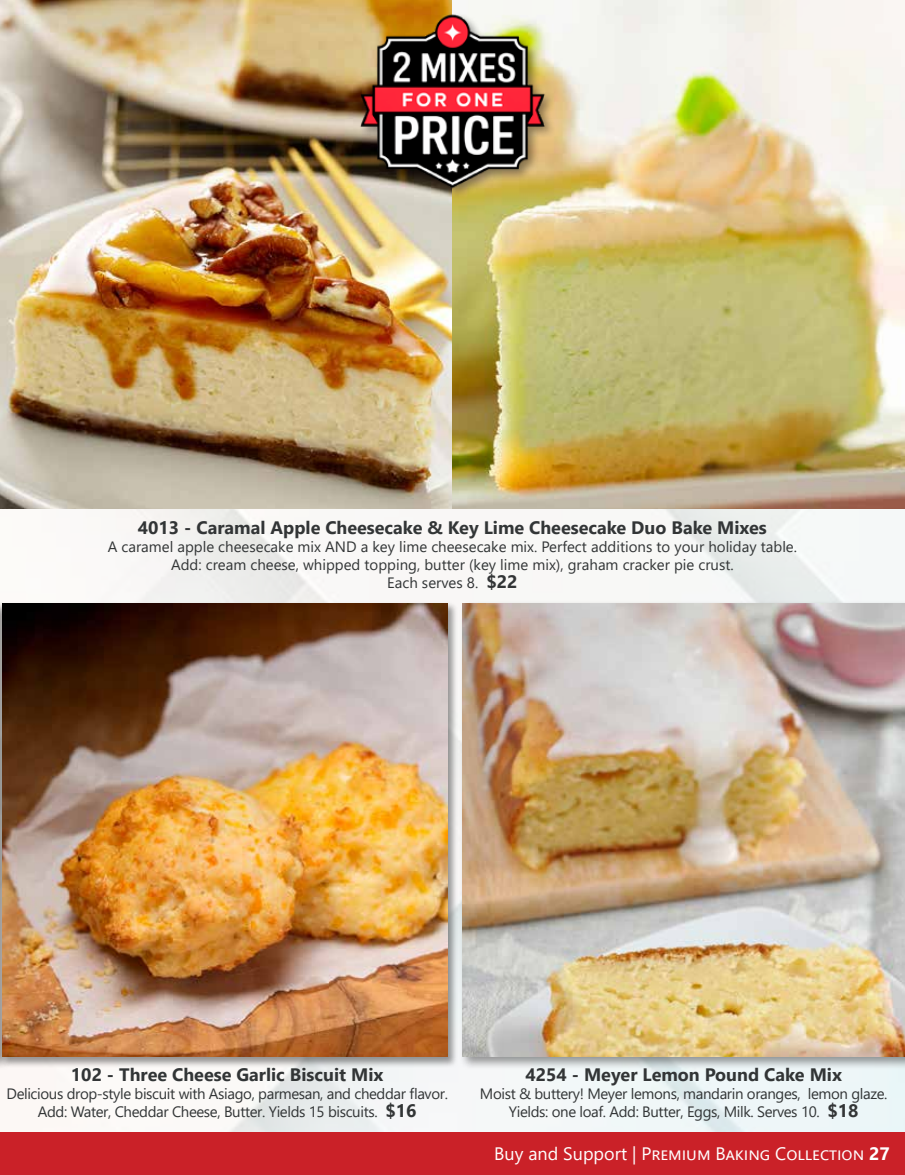
<style>
.page{position:relative;width:905px;height:1175px;background:#fff}
.page>*{position:absolute;margin:0;border:0;box-sizing:border-box;transform-origin:0 0}
.t1{font:700 18px "Segoe UI";color:#323536}
.t2{font:18px "Segoe UI";color:#fff}
.t3{font:15px/18px "Segoe UI";letter-spacing:-.025em;color:#323536;text-align:center}
.t4{font:15px/18px "Segoe UI";color:#323536;text-align:center}
.s1{font-weight:700;font-size:18px}
.s2{font-weight:700}
</style>
<div class="page">
<div style="left:0;top:1132px;width:904px;height:42px;background:#ca2128"></div>
<img style="left:0;top:0;width:904px;height:509px">
<div style="left:459px;top:599px;width:445px;height:471px;background:#000;opacity:.4"></div>
<img style="left:462px;top:603px;width:442px;height:454px">
<div style="left:0;top:601px;width:458px;height:466px;background:#000;opacity:.4"></div>
<img style="left:2px;top:603px;width:445px;height:454px">
<img style="left:321px;top:0;width:262px;height:234px">
<p class="t1" style="left:138px;top:510px;width:630px">4013 - Caramal Apple Cheesecake &amp; Key Lime Cheesecake Duo Bake Mixes</p>
<p class="t4" style="left:108px;top:536px;width:691px">A caramel apple cheesecake mix AND a key lime cheesecake mix. Perfect additions to your holiday table.<br>Add: cream cheese, whipped topping, butter (key lime mix), graham cracker pie crust.<br>Each serves 8. <span class="s1">$22</span></p>
<p class="t1" style="left:71px;top:1057px;width:314px">102 - Three Cheese Garlic Biscuit Mix</p>
<p class="t3" style="left:7px;top:1082px;width:443px">Delicious drop-style biscuit with Asiago, parmesan, and cheddar flavor.<br>Add: Water, Cheddar Cheese, Butter. Yields 15 biscuits. <span class="s1">$16</span></p>
<p class="t1" style="left:525px;top:1057px;width:318px">4254 - Meyer Lemon Pound Cake Mix</p>
<p class="t3" style="left:480px;top:1082px;width:409px">Moist &amp; buttery! Meyer lemons, mandarin oranges, lemon glaze.<br>Yields: one loaf. Add: Butter, Eggs, Milk. Serves 10. <span class="s1">$18</span></p>
<p class="t2" style="left:494px;top:1136px;width:397px">Buy and Support | Premium Baking Collection <span class="s2">27</span></p>
</div>
